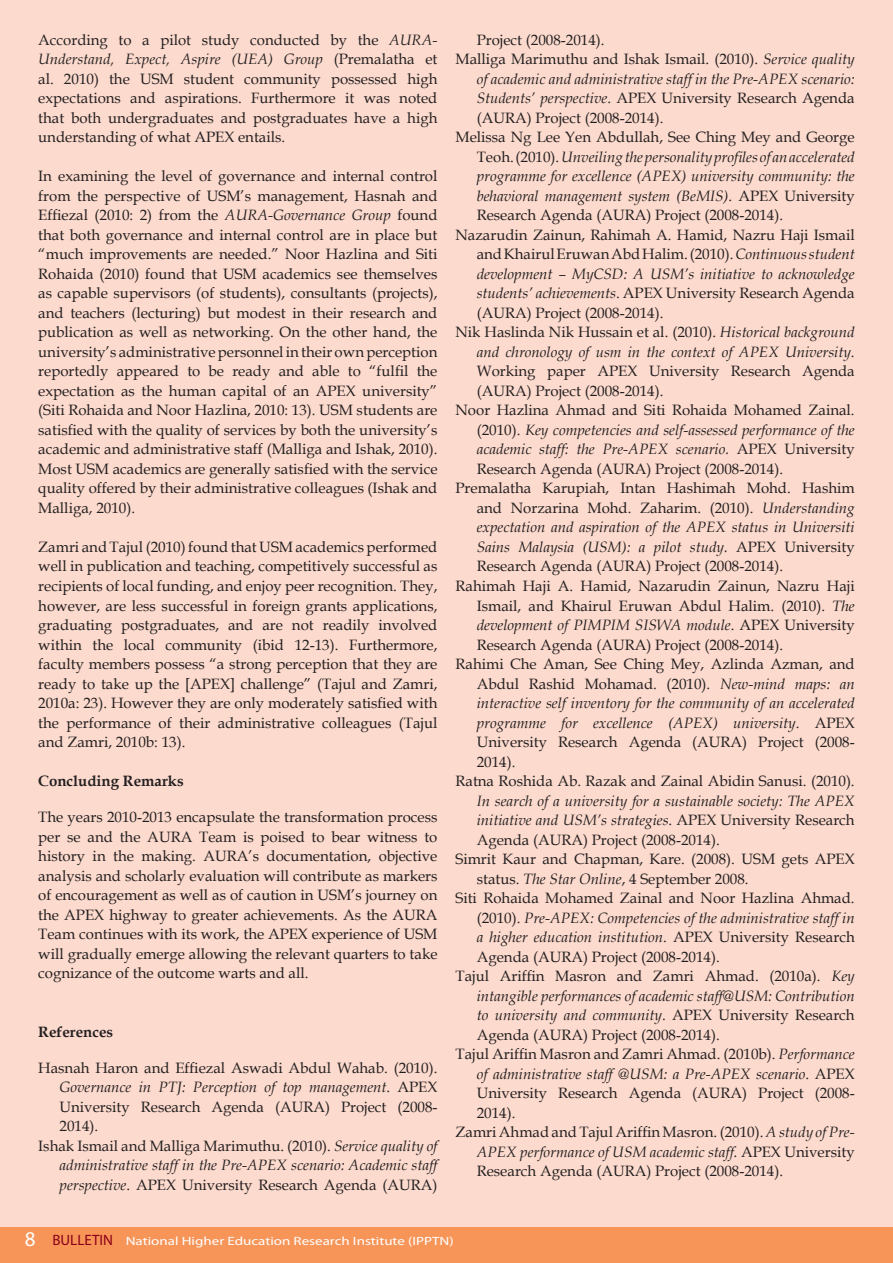
<style>
.page{position:relative;width:893px;height:1263px;background:#fcdacd}
.page>*{position:absolute;margin:0;border:0;box-sizing:border-box;transform-origin:0 0}
.t1{font:15px/19.5px "Book Antiqua";color:#231f20;text-align:justify}
.t2{font:italic 15px/19.5px "Book Antiqua";color:#231f20;text-align:justify}
.t3{font:700 15px "Book Antiqua";color:#231f20}
.t4{font:12px "Myriad Pro";color:#fff;scale:1.25 1}
.s1{font-style:italic}
.s2{font-style:normal}
.s3{font-size:21px}
.s4{font-size:15px;color:#8a0118}
</style>
<div class="page">
<div style="left:0;top:1227px;width:893px;height:36px;background:#f79559"></div>
<p class="t1" style="left:38px;top:30px;width:401px">According to a pilot study conducted by the <span class="s1">AURA-Understand, Expect, Aspire (UEA) Group</span> (Premalatha et al. 2010) the USM student community possessed high expectations and aspirations. Furthermore it was noted that both undergraduates and postgraduates have a high understanding of what APEX entails.</p>
<p class="t1" style="left:38px;top:166px;width:401px">In examining the level of governance and internal control from the perspective of USM’s management, Hasnah and Effiezal (2010: 2) from the <span class="s1">AURA-Governance Group</span> found that both governance and internal control are in place but “much improvements are needed.” Noor Hazlina and Siti Rohaida (2010) found that USM academics see themselves as capable supervisors (of students), consultants (projects), and teachers (lecturing) but modest in their research and publication as well as networking. On the other hand, the university’s administrative personnel in their own perception reportedly appeared to be ready and able to “fulfil the expectation as the human capital of an APEX university” (Siti Rohaida and Noor Hazlina, 2010: 13). USM students are satisfied with the quality of services by both the university’s academic and administrative staff (Malliga and Ishak, 2010).<br>Most USM academics are generally satisfied with the service quality offered by their administrative colleagues (Ishak and Malliga, 2010).</p>
<p class="t1" style="left:38px;top:537px;width:401px">Zamri and Tajul (2010) found that USM academics performed well in publication and teaching, competitively successful as recipients of local funding, and enjoy peer recognition. They, however, are less successful in foreign grants applications, graduating postgraduates, and are not readily involved within the local community (ibid 12-13). Furthermore, faculty members possess “a strong perception that they are ready to take up the [APEX] challenge” (Tajul and Zamri, 2010a: 23). However they are only moderately satisfied with the performance of their administrative colleagues (Tajul and Zamri, 2010b: 13).</p>
<p class="t3" style="left:38px;top:771px;width:147px">Concluding Remarks</p>
<p class="t1" style="left:38px;top:807px;width:401px">The years 2010-2013 encapsulate the transformation process per se and the AURA Team is poised to bear witness to history in the making. AURA’s documentation, objective analysis and scholarly evaluation will contribute as markers of encouragement as well as of caution in USM’s journey on the APEX highway to greater achievements. As the AURA Team continues with its work, the APEX experience of USM will gradually emerge allowing the relevant quarters to take cognizance of the outcome warts and all.</p>
<p class="t3" style="left:38px;top:1021px;width:76px">References</p>
<p class="t1" style="left:60px;top:1057px;width:379px;text-indent:-21px">Hasnah Haron and Effiezal Aswadi Abdul Wahab. (2010).<br><span class="s1">Governance in PTJ: Perception of top management</span>. APEX University Research Agenda (AURA) Project (2008- 2014).</p>
<p class="t2" style="left:60px;top:1135px;width:379px;text-indent:-21px"><span class="s2">Ishak Ismail and Malliga Marimuthu. (2010).</span> Service quality of administrative staff in the Pre-APEX scenario: Academic staff perspective<span class="s2">. APEX University Research Agenda (AURA)</span></p>
<p class="t1" style="left:477px;top:30px;width:129px">Project (2008-2014).</p>
<p class="t1" style="left:477px;top:49px;width:379px;text-indent:-21px">Malliga Marimuthu and Ishak Ismail. (2010). <span class="s1">Service quality of academic and administrative staff in the Pre-APEX scenario:<br>Students’ perspective</span>. APEX University Research Agenda (AURA) Project (2008-2014).</p>
<p class="t2" style="left:477px;top:127px;width:379px;text-indent:-21px"><span class="s2">Melissa Ng Lee Yen Abdullah, See Ching Mey and George Teoh. (2010).</span> Unveiling the personality profiles of an accelerated programme for excellence (APEX) university community: the behavioral management system (BeMIS)<span class="s2">. APEX University Research Agenda (AURA) Project (2008-2014).</span></p>
<p class="t1" style="left:477px;top:225px;width:379px;text-indent:-21px">Nazarudin Zainun, Rahimah A. Hamid, Nazru Haji Ismail and Khairul Eruwan Abd Halim. (2010). <span class="s1">Continuous student development – MyCSD: A USM’s initiative to acknowledge students’ achievements</span>. APEX University Research Agenda (AURA) Project (2008-2014).</p>
<p class="t1" style="left:477px;top:322px;width:379px;text-indent:-21px">Nik Haslinda Nik Hussain et al. (2010). <span class="s1">Historical background and chronology of usm in the context of APEX University</span>.<br>Working paper APEX University Research Agenda (AURA) Project (2008-2014).</p>
<p class="t1" style="left:477px;top:400px;width:379px;text-indent:-21px">Noor Hazlina Ahmad and Siti Rohaida Mohamed Zainal. (2010). <span class="s1">Key competencies and self-assessed performance of the academic staff: the Pre-APEX scenario.</span> APEX University Research Agenda (AURA) Project (2008-2014).</p>
<p class="t1" style="left:477px;top:478px;width:379px;text-indent:-21px">Premalatha Karupiah, Intan Hashimah Mohd. Hashim and Norzarina Mohd. Zaharim. (2010). <span class="s1">Understanding expectation and aspiration of the APEX status in Universiti Sains Malaysia (USM): a pilot study.</span> APEX University Research Agenda (AURA) Project (2008-2014).</p>
<p class="t1" style="left:477px;top:576px;width:379px;text-indent:-21px">Rahimah Haji A. Hamid, Nazarudin Zainun, Nazru Haji Ismail, and Khairul Eruwan Abdul Halim. (2010). <span class="s1">The development of PIMPIM SISWA module</span>. APEX University Research Agenda (AURA) Project (2008-2014).</p>
<p class="t1" style="left:477px;top:654px;width:379px;text-indent:-21px">Rahimi Che Aman, See Ching Mey, Azlinda Azman, and Abdul Rashid Mohamad. (2010). <span class="s1">New-mind maps: an interactive self inventory for the community of an accelerated programme for excellence (APEX) university</span>. APEX University Research Agenda (AURA) Project (2008- 2014).</p>
<p class="t1" style="left:477px;top:771px;width:379px;text-indent:-21px">Ratna Roshida Ab. Razak and Zainal Abidin Sanusi. (2010).<br><span class="s1">In search of a university for a sustainable society: The APEX initiative and USM’s strategies</span>. APEX University Research Agenda (AURA) Project (2008-2014).</p>
<p class="t1" style="left:477px;top:849px;width:379px;text-indent:-21px">Simrit Kaur and Chapman, Kare. (2008). USM gets APEX status. <span class="s1">The Star Online</span>, 4 September 2008.</p>
<p class="t1" style="left:477px;top:888px;width:379px;text-indent:-21px">Siti Rohaida Mohamed Zainal and Noor Hazlina Ahmad. (2010). <span class="s1">Pre-APEX: Competencies of the administrative staff in a higher education institution</span>. APEX University Research Agenda (AURA) Project (2008-2014).</p>
<p class="t1" style="left:477px;top:966px;width:379px;text-indent:-21px">Tajul Ariffin Masron and Zamri Ahmad. (2010a). <span class="s1">Key intangible performances of academic staff@USM: Contribution to university and community</span>. APEX University Research Agenda (AURA) Project (2008-2014).</p>
<p class="t1" style="left:477px;top:1044px;width:379px;text-indent:-21px">Tajul Ariffin Masron and Zamri Ahmad. (2010b). <span class="s1">Performance of administrative staff @USM: a Pre-APEX scenario</span>. APEX University Research Agenda (AURA) Project (2008- 2014).</p>
<p class="t1" style="left:477px;top:1122px;width:379px;text-indent:-21px">Zamri Ahmad and Tajul Ariffin Masron. (2010). <span class="s1">A study of Pre-APEX performance of USM academic staff.</span> APEX University Research Agenda (AURA) Project (2008-2014).</p>
<p class="t4" style="left:25px;top:1234px;width:344px"><span class="s3">8</span> <span class="s4">BULLETIN</span> National Higher Education Research Institute (IPPTN)</p>
</div>
